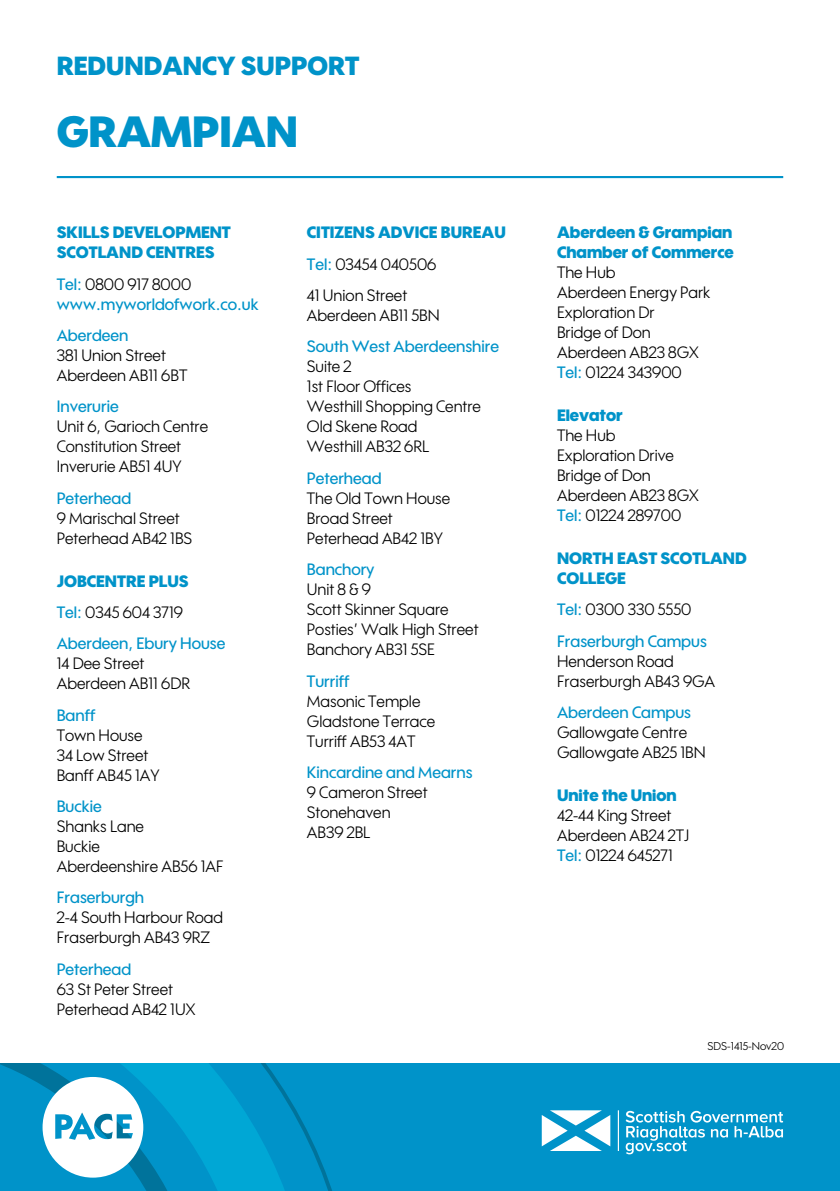
<style>
.page{position:relative;width:840px;height:1191px;background:#fff}
.page>*{position:absolute;margin:0;border:0;box-sizing:border-box;transform-origin:0 0}
.t1{font:900 42.4px "Wes FY";color:#0093c9}
.t2{font:900 25.4px "Wes FY";color:#0093c9}
.URL_etc{font:16px/20px "Wes FY";color:#000}
.Head_bold_caps{font:16px/20px "Wes FY";color:#000}
.Head_bold_caps-2{font:900 16px/20px "Wes FY";color:#0093c9}
.General_Body_Text{font:16px "Wes FY";color:#000}
.General_Body_Text-2{font:500 16px/20px "Wes FY";color:#0093c9}
.t3{font:11px "Wes FY";color:#000}
.s1{font-weight:400;color:#000}
.s2{font-weight:500;color:#0093c9}
.s3{font-weight:900;color:#0093c9}
</style>
<div class="page">
<hr style="left:57px;top:176px;width:725px;height:2px;background:#0093c9">
<div style="left:0;top:1063px;width:839px;height:128px;background:#0093c9"></div>
<svg style="left:312px;top:1141px;width:20px;height:50px"></svg>
<svg style="left:0;top:1063px;width:312px;height:128px"></svg>
<hr style="left:617px;top:1110px;width:1px;height:41px;background:#fff">
<svg style="left:541px;top:1110px;width:69px;height:41px"></svg>
<svg style="left:625px;top:1110px;width:157px;height:44px"></svg>
<p class="t2" style="left:57px;top:50px;width:304px">REDUNDANCY SUPPORT</p>
<p class="t1" style="left:57px;top:106px;width:243px">GRAMPIAN</p>
<p class="Head_bold_caps-2" style="left:57px;top:222px;width:175px">SKILLS DEVELOPMENT<br>SCOTLAND CENTRES</p>
<p class="General_Body_Text-2" style="left:57px;top:274px;width:203px">Tel: <span class="s1">0800 917 8000 </span>www.myworldofwork.co.uk</p>
<p class="URL_etc" style="left:57px;top:325px;width:132px"><span class="s2">Aberdeen<br></span>381 Union Street<br>Aberdeen AB11 6BT</p>
<p class="URL_etc" style="left:57px;top:396px;width:153px"><span class="s2">Inverurie<br></span>Unit 6, Garioch Centre<br>Constitution Street<br>Inverurie AB51 4UY</p>
<p class="URL_etc" style="left:57px;top:488px;width:137px"><span class="s2">Peterhead<br></span>9 Marischal Street<br>Peterhead AB42 1BS</p>
<p class="Head_bold_caps-2" style="left:57px;top:570px;width:133px">JOBCENTRE PLUS</p>
<p class="General_Body_Text" style="left:57px;top:602px;width:128px"><span class="s2">Tel:</span> 0345 604 3719</p>
<p class="URL_etc" style="left:57px;top:633px;width:170px"><span class="s2">Aberdeen, Ebury House<br></span>14 Dee Street<br>Aberdeen AB11 6DR</p>
<p class="URL_etc" style="left:57px;top:704px;width:104px"><span class="s2">Banff<br></span>Town House<br>34 Low Street<br>Banff AB45 1AY</p>
<p class="URL_etc" style="left:57px;top:796px;width:168px"><span class="s2">Buckie<br></span>Shanks Lane<br>Buckie<br>Aberdeenshire AB56 1AF</p>
<p class="URL_etc" style="left:57px;top:887px;width:168px"><span class="s2">Fraserburgh<br></span>2-4 South Harbour Road<br>Fraserburgh AB43 9RZ</p>
<p class="URL_etc" style="left:57px;top:958px;width:140px"><span class="s2">Peterhead<br></span>63 St Peter Street<br>Peterhead AB42 1UX</p>
<p class="Head_bold_caps-2" style="left:307px;top:222px;width:200px">CITIZENS ADVICE BUREAU</p>
<p class="General_Body_Text" style="left:307px;top:254px;width:131px"><span class="s2">Tel:</span> 03454 040506</p>
<p class="URL_etc" style="left:307px;top:285px;width:134px">41 Union Street<br>Aberdeen AB11 5BN</p>
<p class="URL_etc" style="left:307px;top:336px;width:193px"><span class="s2">South West Aberdeenshire<br></span>Suite 2<br>1st Floor Offices<br>Westhill Shopping Centre<br>Old Skene Road<br>Westhill AB32 6RL</p>
<p class="URL_etc" style="left:307px;top:468px;width:145px"><span class="s2">Peterhead<br></span>The Old Town House<br>Broad Street<br>Peterhead AB42 1BY</p>
<p class="URL_etc" style="left:307px;top:559px;width:173px"><span class="s2">Banchory<br></span>Unit 8 &amp; 9<br>Scott Skinner Square<br>Posties’ Walk High Street<br>Banchory AB31 5SE</p>
<p class="URL_etc" style="left:307px;top:670px;width:130px"><span class="s2">Turriff<br></span>Masonic Temple<br>Gladstone Terrace<br>Turriff AB53 4AT</p>
<p class="URL_etc" style="left:307px;top:762px;width:167px"><span class="s2">Kincardine and Mearns<br></span>9 Cameron Street<br>Stonehaven<br>AB39 2BL</p>
<p class="Head_bold_caps" style="left:556px;top:222px;width:178px"><span class="s3">Aberdeen &amp; Grampian<br>Chamber of Commerce<br></span>The Hub<br>Aberdeen Energy Park<br>Exploration Dr<br>Bridge of Don<br>Aberdeen AB23 8GX<br><span class="s2">Tel:</span> 01224 343900</p>
<p class="Head_bold_caps" style="left:556px;top:405px;width:143px"><span class="s3">Elevator<br></span>The Hub<br>Exploration Drive<br>Bridge of Don<br>Aberdeen AB23 8GX<br><span class="s2">Tel:</span> 01224 289700</p>
<p class="Head_bold_caps-2" style="left:556px;top:548px;width:191px">NORTH EAST SCOTLAND<br>COLLEGE</p>
<p class="General_Body_Text" style="left:556px;top:599px;width:136px"><span class="s2">Tel:</span> 0300 330 5550</p>
<p class="URL_etc" style="left:556px;top:630px;width:159px"><span class="s2">Fraserburgh Campus<br></span>Henderson Road<br>Fraserburgh AB43 9GA</p>
<p class="URL_etc" style="left:556px;top:702px;width:150px"><span class="s2">Aberdeen Campus<br></span>Gallowgate Centre<br>Gallowgate AB25 1BN</p>
<p class="Head_bold_caps" style="left:556px;top:784px;width:134px"><span class="s3">Unite the Union<br></span>42-44 King Street<br>Aberdeen AB24 2TJ<br><span class="s2">Tel:</span> 01224 645271</p>
<p class="t3" style="left:707px;top:1039px;width:78px">SDS-1415-Nov20</p>
</div>
